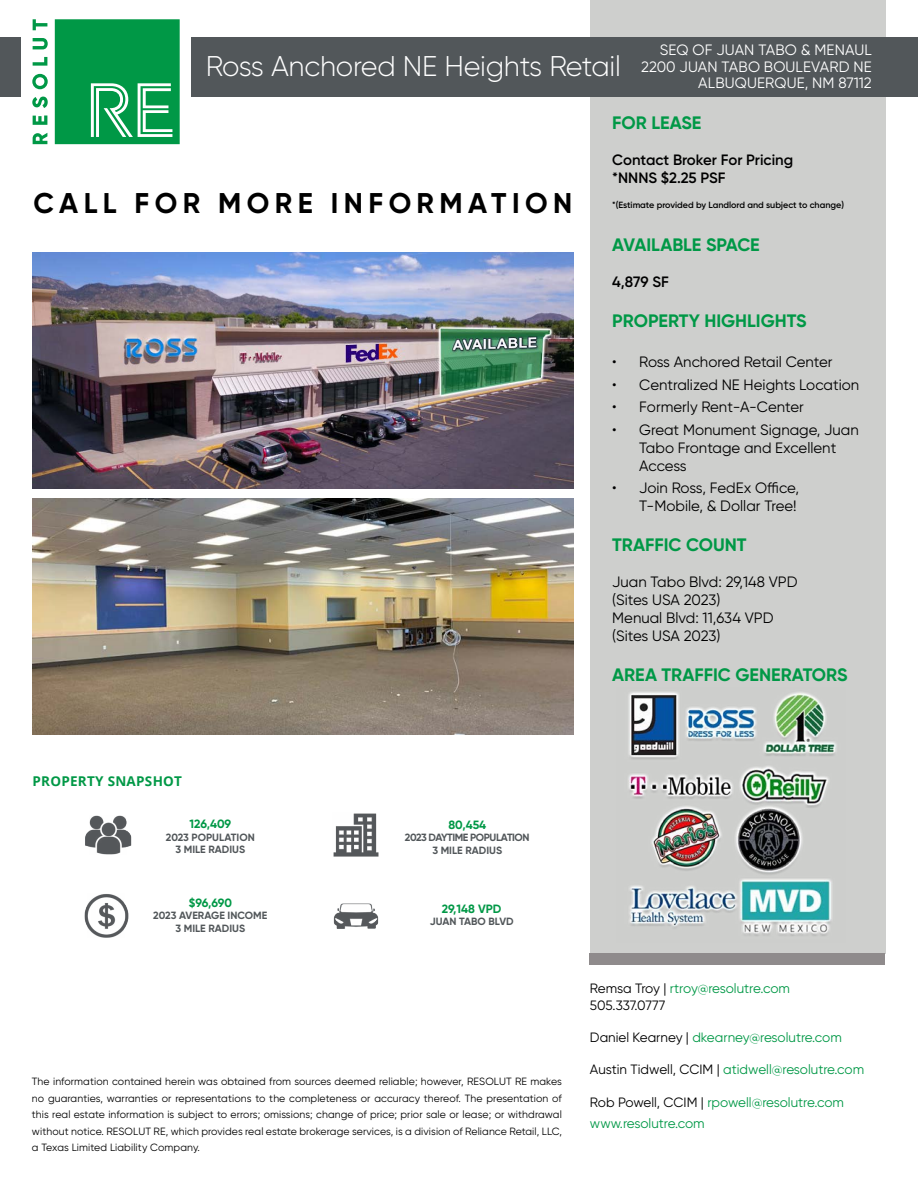
<style>
.page{position:relative;width:918px;height:1188px;background:#fff}
.page>*{position:absolute;margin:0;border:0;box-sizing:border-box;transform-origin:0 0}
.t1{font:300 28.5px "Gilroy";letter-spacing:-.01em;color:#fff}
.t2{font:700 28.5px "Gilroy";letter-spacing:.19em;color:#000}
.t3{font:700 18px "Gilroy";color:#009846}
.t4{font:15px/18px "Gilroy";color:#000}
.t5{font:15px/16.5px "Gilroy";letter-spacing:.01em;color:#fff;text-align:right}
.t6{font:600 15px/18px "Gilroy";color:#000}
.t7{font:13.5px/21px "Gilroy";color:#009846}
.t8{font:13.5px/16.2px "Gilroy";letter-spacing:-.01em;color:#000}
.t9{font:700 13.5px "Open Sans";letter-spacing:.02em;color:#009846}
.t10{font:700 12px "Gilroy";color:#009846}
.t11{font:10.5px/16.5px "Gilroy";letter-spacing:.01em;color:#000;text-align:justify}
.t12{font:700 10.5px/12.6px "Gilroy";color:#52575a;text-align:center}
.t13{font:700 10.5px/12.6px "Gilroy";letter-spacing:-.04em;color:#52575a;text-align:center}
.t14{font:600 9px "Gilroy";color:#000}
.s1{color:#009846}
.s2{color:#000}
</style>
<div class="page">
<div style="left:590px;top:0;width:295px;height:954px;background:#cecfcd"></div>
<div style="left:590px;top:953px;width:295px;height:12px;background:#8f8b8c"></div>
<div style="left:0;top:37px;width:918px;height:60px;background:#52575a"></div>
<div style="left:21px;top:14px;width:169px;height:134px;background:#fff"></div>
<svg style="left:32px;top:19px;width:148px;height:125px"></svg>
<img style="left:85px;top:815px;width:47px;height:40px">
<img style="left:84px;top:894px;width:45px;height:44px">
<img style="left:333px;top:813px;width:46px;height:44px">
<img style="left:333px;top:903px;width:46px;height:26px">
<img style="left:628px;top:692px;width:209px;height:244px">
<img style="left:33px;top:253px;width:540px;height:236px">
<img style="left:33px;top:498px;width:540px;height:236px">
<h1 class="t1" style="left:206px;top:49px;width:417px">Ross Anchored NE Heights Retail</h1>
<h3 class="t5" style="left:641px;top:41px;width:232px">SEQ OF JUAN TABO &amp; MENAUL<br>2200 JUAN TABO BOULEVARD NE<br>ALBUQUERQUE, NM 87112</h3>
<h1 class="t2" style="left:33px;top:186px;width:540px">CALL FOR MORE INFORMATION</h1>
<h2 class="t3" style="left:612px;top:111px;width:91px">FOR LEASE</h2>
<h3 class="t6" style="left:612px;top:151px;width:182px">Contact Broker For Pricing *NNNS $2.25 PSF</h3>
<p class="t14" style="left:612px;top:199px;width:233px">*(Estimate provided by Landlord and subject to change)</p>
<h2 class="t3" style="left:612px;top:234px;width:149px">AVAILABLE SPACE</h2>
<h3 class="t6" style="left:612px;top:273px;width:58px">4,879 SF</h3>
<h2 class="t3" style="left:612px;top:309px;width:196px">PROPERTY HIGHLIGHTS</h2>
<h3 class="t4" style="left:612px;top:353px;width:222px">• Ross Anchored Retail Center</h3>
<h3 class="t4" style="left:612px;top:376px;width:249px">• Centralized NE Heights Location</h3>
<h3 class="t4" style="left:612px;top:398px;width:193px">• Formerly Rent-A-Center</h3>
<h3 class="t4" style="left:639px;top:421px;width:221px;text-indent:-27px">• Great Monument Signage, Juan<br>Tabo Frontage and Excellent<br>Access</h3>
<h3 class="t4" style="left:612px;top:479px;width:188px;text-align:right">• Join Ross, FedEx Office,<br>T-Mobile, &amp; Dollar Tree!</h3>
<h2 class="t3" style="left:612px;top:534px;width:136px">TRAFFIC COUNT</h2>
<h3 class="t4" style="left:612px;top:573px;width:187px">Juan Tabo Blvd: 29,148 VPD (Sites USA 2023)<br>Menual Blvd: 11,634 VPD (Sites USA 2023)</h3>
<h2 class="t3" style="left:612px;top:663px;width:237px">AREA TRAFFIC GENERATORS</h2>
<p class="t9" style="left:32px;top:772px;width:151px">PROPERTY SNAPSHOT</p>
<p class="t10" style="left:189px;top:817px;width:43px">126,409</p>
<p class="t12" style="left:166px;top:831px;width:90px">2023 POPULATION<br>3 MILE RADIUS</p>
<p class="t10" style="left:189px;top:895px;width:45px">$96,690</p>
<p class="t12" style="left:153px;top:909px;width:116px">2023 AVERAGE INCOME<br>3 MILE RADIUS</p>
<p class="t10" style="left:448px;top:817px;width:39px">80,454</p>
<p class="t13" style="left:405px;top:831px;width:126px">2023 DAYTIME POPULATION<br>3 MILE RADIUS</p>
<p class="t10" style="left:442px;top:901px;width:61px">29,148 VPD</p>
<p class="t12" style="left:430px;top:915px;width:85px">JUAN TABO BLVD</p>
<p class="t11" style="left:32px;top:1073px;width:532px">The information contained herein was obtained from sources deemed reliable; however, RESOLUT RE makes no guaranties, warranties or representations to the completeness or accuracy thereof. The presentation of this real estate information is subject to errors; omissions; change of price; prior sale or lease; or withdrawal without notice. RESOLUT RE, which provides real estate brokerage services, is a division of Reliance Retail, LLC, a Texas Limited Liability Company.</p>
<p class="t8" style="left:590px;top:980px;width:202px">Remsa Troy | <span class="s1">rtroy@resolutre.com<br></span>505.337.0777</p>
<p class="t7" style="left:590px;top:1027px;width:253px"><span class="s2">Daniel Kearney |</span> dkearney@resolutre.com</p>
<p class="t7" style="left:590px;top:1059px;width:276px"><span class="s2">Austin Tidwell, CCIM |</span> atidwell@resolutre.com</p>
<p class="t7" style="left:590px;top:1091px;width:256px"><span class="s2">Rob Powell, CCIM |</span> rpowell@resolutre.com www.resolutre.com</p>
</div>
